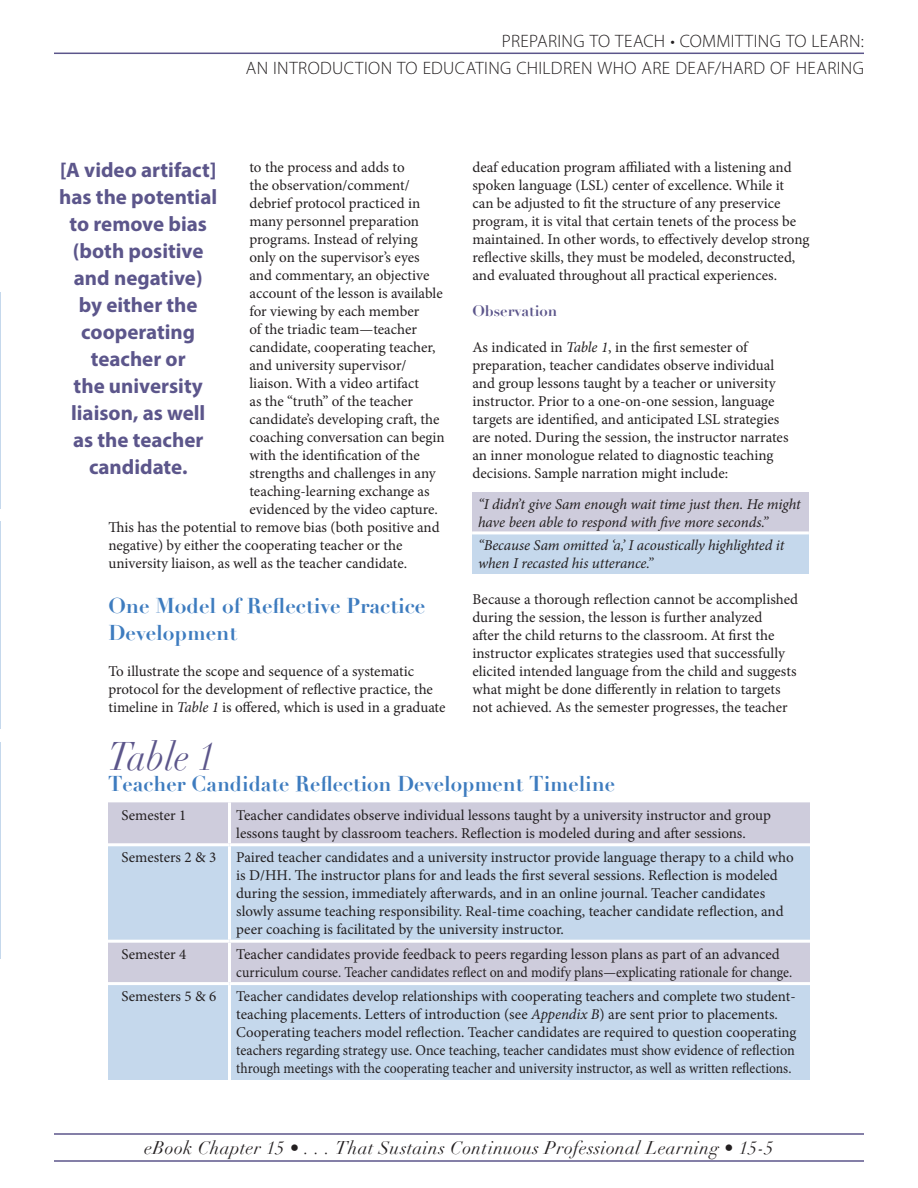
<style>
.page{position:relative;width:918px;height:1188px;background:#fff}
.page>*{position:absolute;margin:0;border:0;box-sizing:border-box;transform-origin:0 0}
.t1{font:italic 39px "Didot";color:#5c568b;scale:.9 1}
.t2{font:700 21px/27px "Myriad Pro";color:#5c568b;text-align:center}
.t3{font:700 21px/27px "Didot";color:#3e7cbf}
.t4{font:300 18px/27px "Myriad Pro";letter-spacing:.02em;color:#231f20;text-align:right}
.t5{font:italic 18px "Didot";letter-spacing:.025em;color:#231f20}
.t6{font:15px/18px "Minion Pro";color:#231f20}
.t7{font:italic 15px/18px "Minion Pro";letter-spacing:-.005em;color:#231f20}
.t8{font:700 15px "Didot";color:#5c568b}
.s1{font-style:italic}
</style>
<div class="page">
<hr style="left:54px;top:1133px;width:810px;height:2px;background:#5c568b">
<hr style="left:54px;top:1160px;width:810px;height:2px;background:#5c568b">
<hr style="left:54px;top:53px;width:810px;height:1px;background:#5c568b">
<hr style="left:0;top:292px;width:1px;height:217px;background:#c5d8ec">
<hr style="left:0;top:522px;width:1px;height:207px;background:#c5d8ec">
<hr style="left:0;top:742px;width:1px;height:216px;background:#c5d8ec">
<div style="left:108px;top:802px;width:702px;height:41px;background:#ceccdc"></div>
<svg style="left:108px;top:846px;width:702px;height:234px;background:#c6d6e9"></svg>
<hr style="left:228px;top:802px;width:3px;height:41px;background:#fff">
<hr style="left:228px;top:846px;width:3px;height:94px;background:#fff">
<hr style="left:108px;top:940px;width:122px;height:3px;background:#fff">
<hr style="left:230px;top:940px;width:580px;height:3px;background:#fff">
<hr style="left:228px;top:943px;width:3px;height:39px;background:#fff">
<hr style="left:108px;top:982px;width:122px;height:3px;background:#fff">
<hr style="left:230px;top:982px;width:580px;height:3px;background:#fff">
<hr style="left:228px;top:985px;width:3px;height:95px;background:#fff">
<div style="left:472px;top:492px;width:337px;height:41px;background:#ceccdc"></div>
<div style="left:472px;top:533px;width:337px;height:41px;background:#c5d8ec"></div>
<hr style="left:472px;top:531px;width:337px;height:3px;background:#fff">
<p class="t4" style="left:246px;top:27px;width:620px">PREPARING TO TEACH • COMMITTING TO LEARN:<br>AN INTRODUCTION TO EDUCATING CHILDREN WHO ARE DEAF/HARD OF HEARING</p>
<p class="t6" style="left:249px;top:158px;width:157px">to the process and adds to</p>
<p class="t6" style="left:249px;top:176px;width:162px">the observation/comment/</p>
<p class="t6" style="left:249px;top:194px;width:172px">debrief protocol practiced in</p>
<p class="t6" style="left:249px;top:212px;width:171px">many personnel preparation</p>
<p class="t6" style="left:249px;top:230px;width:170px">programs. Instead of relying</p>
<p class="t6" style="left:249px;top:248px;width:172px">only on the supervisor’s eyes</p>
<p class="t6" style="left:249px;top:266px;width:181px">and commentary, an objective</p>
<p class="t6" style="left:249px;top:284px;width:195px">account of the lesson is available</p>
<p class="t6" style="left:249px;top:302px;width:171px">for viewing by each member</p>
<p class="t6" style="left:249px;top:320px;width:169px">of the triadic team—teacher</p>
<p class="t6" style="left:249px;top:338px;width:187px">candidate, cooperating teacher,</p>
<p class="t6" style="left:249px;top:356px;width:159px">and university supervisor/</p>
<p class="t6" style="left:249px;top:374px;width:171px">liaison. With a video artifact</p>
<p class="t6" style="left:249px;top:392px;width:165px">as the “truth” of the teacher</p>
<p class="t6" style="left:249px;top:410px;width:191px">candidate’s developing craft, the</p>
<p class="t6" style="left:249px;top:428px;width:197px">coaching conversation can begin</p>
<p class="t6" style="left:249px;top:446px;width:172px">with the identification of the</p>
<p class="t6" style="left:249px;top:464px;width:188px">strengths and challenges in any</p>
<p class="t6" style="left:249px;top:482px;width:182px">teaching-learning exchange as</p>
<p class="t6" style="left:249px;top:500px;width:190px">evidenced by the video capture.</p>
<p class="t6" style="left:108px;top:518px;width:333px">This has the potential to remove bias (both positive and</p>
<p class="t6" style="left:108px;top:536px;width:295px">negative) by either the cooperating teacher or the</p>
<p class="t6" style="left:108px;top:554px;width:300px">university liaison, as well as the teacher candidate.</p>
<h2 class="t3" style="left:108px;top:592px;width:318px">One Model of Reflective Practice<br>Development</h2>
<p class="t6" style="left:108px;top:662px;width:339px">To illustrate the scope and sequence of a systematic protocol for the development of reflective practice, the timeline in <span class="s1">Table 1</span> is offered, which is used in a graduate</p>
<h2 class="t2" style="left:59px;top:156px;width:160px">[A video artifact] has the potential to remove bias (both positive and negative)<br>by either the cooperating teacher or<br>the university liaison, as well as the teacher candidate.</h2>
<p class="t6" style="left:472px;top:159px;width:339px">deaf education program affiliated with a listening and spoken language (LSL) center of excellence. While it<br>can be adjusted to fit the structure of any preservice program, it is vital that certain tenets of the process be maintained. In other words, to effectively develop strong reflective skills, they must be modeled, deconstructed, and evaluated throughout all practical experiences.</p>
<p class="t8" style="left:472px;top:302px;width:86px">Observation</p>
<p class="t6" style="left:472px;top:339px;width:318px">As indicated in <span class="s1">Table 1</span>, in the first semester of preparation, teacher candidates observe individual and group lessons taught by a teacher or university instructor. Prior to a one-on-one session, language targets are identified, and anticipated LSL strategies are noted. During the session, the instructor narrates an inner monologue related to diagnostic teaching decisions. Sample narration might include:</p>
<p class="t7" style="left:478px;top:495px;width:324px">“I didn’t give Sam enough wait time just then. He might have been able to respond with five more seconds.”</p>
<p class="t7" style="left:478px;top:536px;width:308px">“Because Sam omitted ‘a,’ I acoustically highlighted it when I recasted his utterance.”</p>
<p class="t6" style="left:472px;top:591px;width:327px">Because a thorough reflection cannot be accomplished during the session, the lesson is further analyzed<br>after the child returns to the classroom. At first the instructor explicates strategies used that successfully elicited intended language from the child and suggests what might be done differently in relation to targets not achieved. As the semester progresses, the teacher</p>
<h1 class="t1" style="left:108px;top:732px;width:120px">Table 1</h1>
<h2 class="t3" style="left:108px;top:770px;width:509px">Teacher Candidate Reflection Development Timeline</h2>
<p class="t6" style="left:122px;top:806px;width:66px">Semester 1</p>
<p class="t6" style="left:236px;top:806px;width:536px">Teacher candidates observe individual lessons taught by a university instructor and group lessons taught by classroom teachers. Reflection is modeled during and after sessions.</p>
<p class="t6" style="left:122px;top:849px;width:96px">Semesters 2 &amp; 3</p>
<p class="t6" style="left:236px;top:849px;width:559px">Paired teacher candidates and a university instructor provide language therapy to a child who is D/HH. The instructor plans for and leads the first several sessions. Reflection is modeled during the session, immediately afterwards, and in an online journal. Teacher candidates slowly assume teaching responsibility. Real-time coaching, teacher candidate reflection, and peer coaching is facilitated by the university instructor.</p>
<p class="t6" style="left:122px;top:945px;width:66px">Semester 4</p>
<p class="t6" style="left:236px;top:945px;width:557px">Teacher candidates provide feedback to peers regarding lesson plans as part of an advanced curriculum course. Teacher candidates reflect on and modify plans—explicating rationale for change.</p>
<p class="t6" style="left:122px;top:988px;width:96px">Semesters 5 &amp; 6</p>
<p class="t6" style="left:236px;top:988px;width:562px">Teacher candidates develop relationships with cooperating teachers and complete two student&shy;teaching placements. Letters of introduction (see <span class="s1">Appendix B</span>) are sent prior to placements.<br>Cooperating teachers model reflection. Teacher candidates are required to question cooperating teachers regarding strategy use. Once teaching, teacher candidates must show evidence of reflection through meetings with the cooperating teacher and university instructor, as well as written reflections.</p>
<p class="t5" style="left:144px;top:1137px;width:631px">eBook Chapter 15 • . . . That Sustains Continuous Professional Learning • 15-5</p>
</div>
